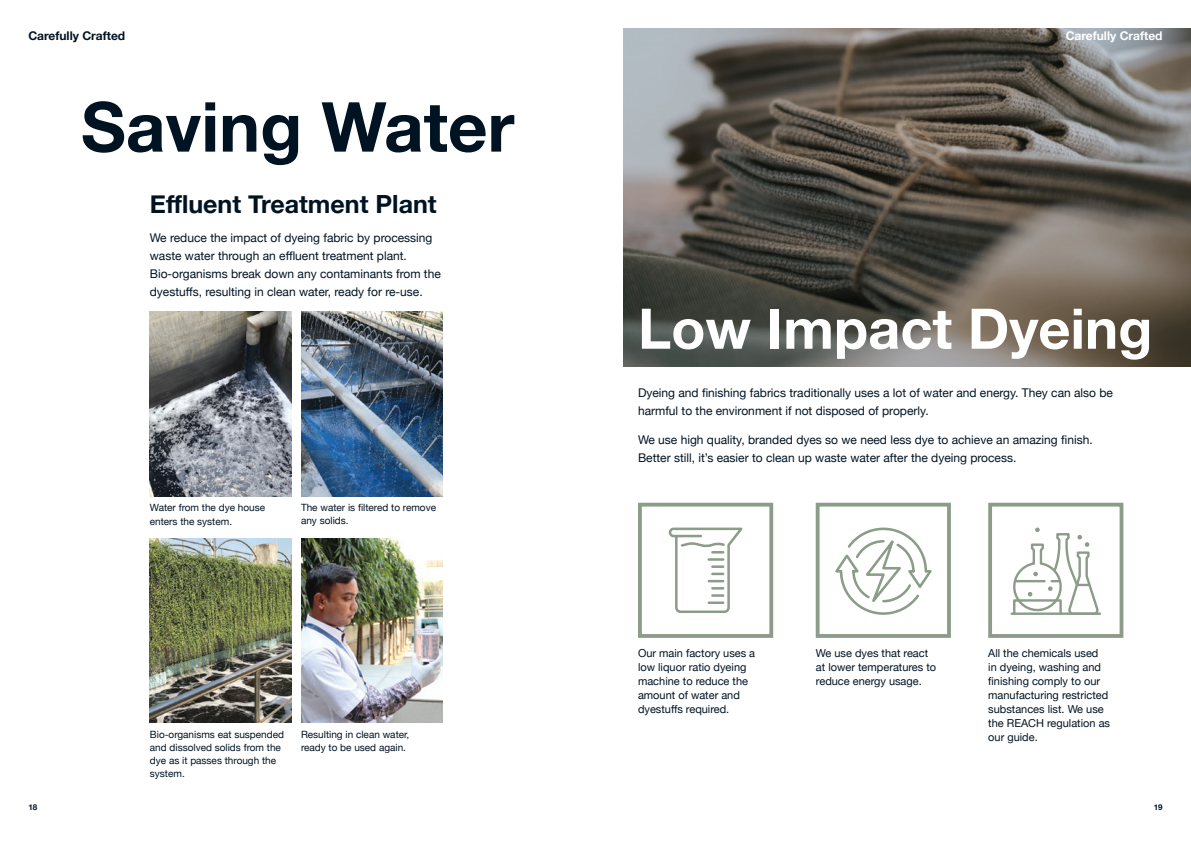
<style>
.page{position:relative;width:1191px;height:842px;background:#fff}
.page>*{position:absolute;margin:0;border:0;box-sizing:border-box;transform-origin:0 0}
.t1{font:700 69px "Helvetica Neue";color:#001322}
.t2{font:700 56px "Helvetica Neue";color:#fff}
.t3{font:700 25px "Helvetica Neue";color:#001322}
.t4{font:12px/18px "Helvetica Neue";color:#001322}
.t5{font:700 12px "Helvetica Neue";color:#001322}
.t6{font:700 12px "Helvetica Neue";color:#fff}
.Body_Copy{font:11px/14px "Helvetica Neue";color:#001322}
.Body_Copy-2{font:10px/13px "Helvetica Neue";color:#001322}
.t7{font:700 8px "Helvetica Neue";color:#001322}
</style>
<div class="page">
<img style="left:150px;top:312px;width:142px;height:184px">
<img style="left:301px;top:312px;width:142px;height:184px">
<img style="left:150px;top:539px;width:142px;height:184px">
<img style="left:301px;top:539px;width:142px;height:184px">
<img style="left:624px;top:29px;width:567px;height:337px">
<div style="left:638px;top:503px;width:135px;height:135px;border:4px solid #8b9c88"></div>
<div style="left:815px;top:503px;width:136px;height:135px;border:4px solid #8b9c88"></div>
<div style="left:988px;top:503px;width:135px;height:135px;border:4px solid #8b9c88"></div>
<svg style="left:1010px;top:527px;width:91px;height:88px"></svg>
<svg style="left:668px;top:527px;width:75px;height:86px"></svg>
<svg style="left:835px;top:527px;width:97px;height:88px"></svg>
<p class="t5" style="left:28px;top:26px;width:98px">Carefully Crafted</p>
<p class="t6" style="left:1065px;top:26px;width:98px">Carefully Crafted</p>
<p class="t1" style="left:81px;top:73px;width:435px">Saving Water</p>
<p class="t3" style="left:150px;top:184px;width:288px">Effluent Treatment Plant</p>
<p class="t4" style="left:150px;top:230px;width:284px">We reduce the impact of dyeing fabric by processing</p>
<p class="t4" style="left:150px;top:248px;width:258px">waste water through an effluent treatment plant.</p>
<p class="t4" style="left:150px;top:266px;width:292px">Bio-organisms break down any contaminants from the dyestuffs, resulting in clean water, ready for re-use.</p>
<p class="Body_Copy-2" style="left:150px;top:501px;width:117px;line-height:14px">Water from the dye house enters the system.</p>
<p class="Body_Copy-2" style="left:301px;top:502px;width:137px">The water is filtered to remove any solids.</p>
<p class="Body_Copy-2" style="left:150px;top:729px;width:136px">Bio-organisms eat suspended and dissolved solids from the dye as it passes through the system.</p>
<p class="Body_Copy-2" style="left:301px;top:729px;width:110px">Resulting in clean water, ready to be used again.</p>
<p class="t2" style="left:638px;top:285px;width:516px">Low Impact Dyeing</p>
<p class="t4" style="left:638px;top:384px;width:476px">Dyeing and finishing fabrics traditionally uses a lot of water and energy. They can also be</p>
<p class="t4" style="left:638px;top:402px;width:292px">harmful to the environment if not disposed of properly.</p>
<p class="t4" style="left:638px;top:431px;width:456px">We use high quality, branded dyes so we need less dye to achieve an amazing finish.</p>
<p class="t4" style="left:638px;top:449px;width:380px">Better still, it’s easier to clean up waste water after the dyeing process.</p>
<p class="Body_Copy" style="left:638px;top:646px;width:119px">Our main factory uses a low liquor ratio dyeing machine to reduce the amount of water and dyestuffs required.</p>
<p class="Body_Copy" style="left:816px;top:646px;width:122px">We use dyes that react at lower temperatures to reduce energy usage.</p>
<p class="Body_Copy" style="left:988px;top:646px;width:123px">All the chemicals used<br>in dyeing, washing and finishing comply to our manufacturing restricted substances list. We use the REACH regulation as our guide.</p>
<p class="t7" style="left:28px;top:801px;width:10px">18</p>
<p class="t7" style="left:1153px;top:801px;width:10px">19</p>
</div>
